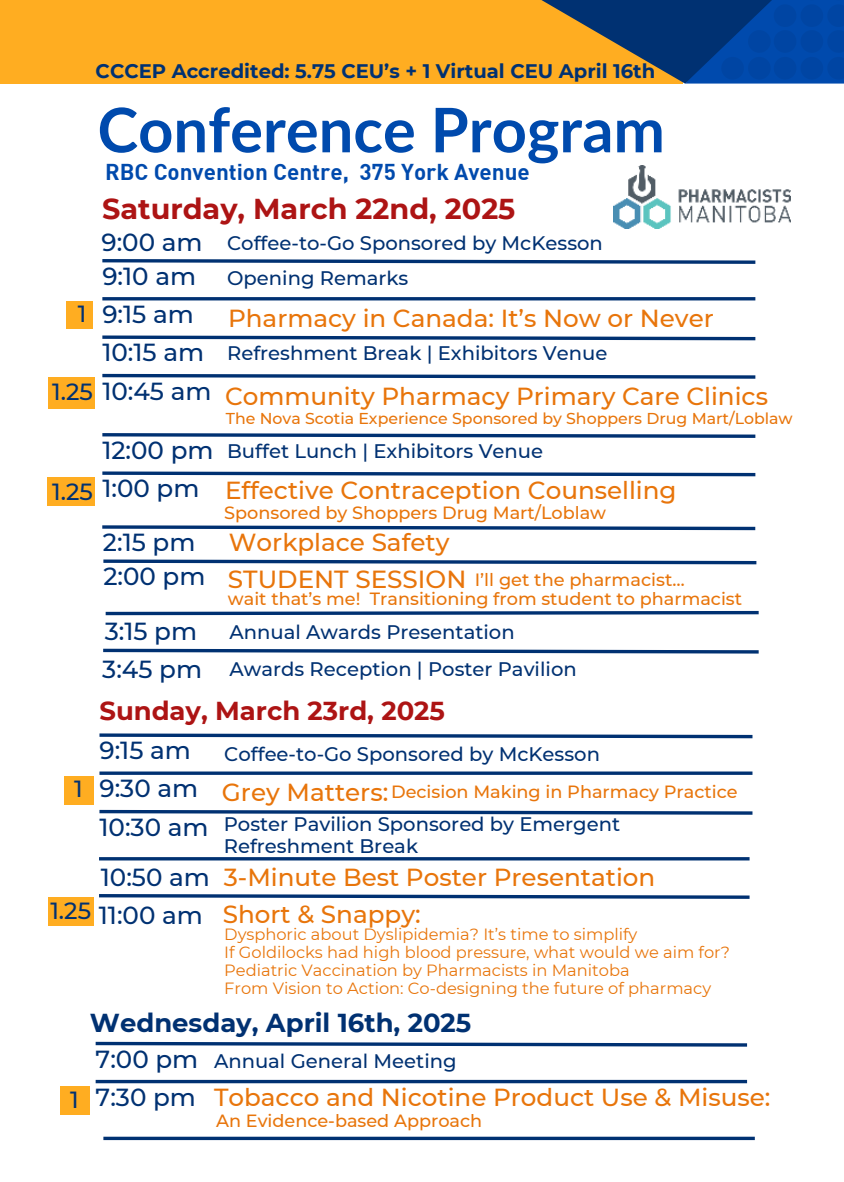
<style>
.page{position:relative;width:844px;height:1182px;background:#fff}
.page>*{position:absolute;margin:0;border:0;box-sizing:border-box;transform-origin:0 0}
.t1{font:700 61.43px "Lato";color:#004aad}
.t2{font:700 28.8px "Montserrat";color:#ad1414}
.t3{font:700 25.88px "Montserrat";color:#003172}
.t4{font:700 25.88px "Montserrat";color:#ad1414}
.t5{font:500 24.75px "Montserrat";color:#e8750b}
.t6{font:500 24.53px "Montserrat";color:#e8750b}
.t7{font:500 24.53px/49.7px "Montserrat";color:#003172}
.t8{font:500 23.4px "Montserrat";color:#003172}
.t9{font:22.5px "DIN Bold";color:#004aad}
.t10{font:500 19.57px/21.8px "Montserrat";color:#003172}
.t11{font:700 19.57px "Montserrat";color:#003172}
.t12{font:500 17.78px "Montserrat";color:#e8750b}
.t13{font:16.2px/18px "Montserrat";color:#e8750b}
.t14{font:500 15.75px "Montserrat";color:#e8750b}
.s1{font-size:24.53px}
.s2{font-size:23.4px}
.s3{color:#003172}
</style>
<div class="page">
<svg style="left:102px;top:259px;width:654px;height:5px"></svg>
<div style="left:67px;top:301px;width:26px;height:27px;background:#ffad21"></div>
<div style="left:49px;top:377px;width:46px;height:31px;background:#ffad21"></div>
<div style="left:47px;top:477px;width:48px;height:29px;background:#ffad21"></div>
<hr style="left:102px;top:297px;width:653px;height:3px;background:#003172">
<svg style="left:102px;top:335px;width:654px;height:6px"></svg>
<svg style="left:102px;top:373px;width:654px;height:6px"></svg>
<svg style="left:102px;top:433px;width:654px;height:5px"></svg>
<svg style="left:102px;top:471px;width:654px;height:6px"></svg>
<svg style="left:103px;top:559px;width:654px;height:6px"></svg>
<svg style="left:105px;top:610px;width:654px;height:6px"></svg>
<svg style="left:99px;top:733px;width:654px;height:6px"></svg>
<div style="left:48px;top:897px;width:45px;height:28px;background:#ffad21"></div>
<hr style="left:99px;top:771px;width:653px;height:3px;background:#003172">
<svg style="left:99px;top:809px;width:654px;height:6px"></svg>
<hr style="left:99px;top:857px;width:650px;height:3px;background:#003172">
<svg style="left:99px;top:894px;width:651px;height:5px"></svg>
<img style="left:613px;top:166px;width:177px;height:62px">
<svg style="left:95px;top:1041px;width:653px;height:6px"></svg>
<div style="left:61px;top:1085px;width:29px;height:29px;background:#ffad21"></div>
<svg style="left:96px;top:1079px;width:651px;height:4px;background:#385e91"></svg>
<svg style="left:103px;top:648px;width:656px;height:6px"></svg>
<hr style="left:103px;top:1136px;width:652px;height:3px;background:#003172">
<svg style="left:102px;top:525px;width:654px;height:6px"></svg>
<div style="left:65px;top:776px;width:29px;height:29px;background:#ffad21"></div>
<div style="left:0;top:0;width:683px;height:84px;background:#ffad21"></div>
<svg style="left:541px;top:0;width:144px;height:84px"></svg>
<svg style="left:685px;top:0;width:159px;height:84px;background:#043c87"></svg>
<svg style="left:722px;top:0;width:122px;height:79px;background:#0044a0"></svg>
<p class="t11" style="left:96px;top:57px;width:561px">CCCEP Accredited: 5.75 CEU’s + 1 Virtual CEU April 16th</p>
<h1 class="t1" style="left:97px;top:85px;width:569px">Conference Program</h1>
<h2 class="t2" style="left:102px;top:188px;width:415px">Saturday, March 22nd, 2025</h2>
<p class="t9" style="left:105px;top:157px;width:426px">RBC Convention Centre, 375 York Avenue</p>
<p class="t10" style="left:101px;top:231px;width:503px"><span class="s1">9:00 am</span> Coffee-to-Go Sponsored by McKesson</p>
<p class="t8" style="left:78px;top:297px;width:10px">1</p>
<p class="t7" style="left:102px;top:250px;width:95px">9:10 am</p>
<p class="t10" style="left:227px;top:267px;width:183px">Opening Remarks</p>
<p class="t7" style="left:102px;top:288px;width:93px">9:15 am</p>
<p class="t10" style="left:102px;top:342px;width:506px"><span class="s1">10:15 am</span> Refreshment Break | Exhibitors Venue</p>
<p class="t6" style="left:228px;top:301px;width:487px">Pharmacy in Canada: It’s Now or Never</p>
<p class="t7" style="left:52px;top:365px;width:161px"><span class="s2">1.25</span> 10:45 am</p>
<p class="t6" style="left:225px;top:379px;width:544px">Community Pharmacy Primary Care Clinics</p>
<p class="t14" style="left:226px;top:407px;width:568px">The Nova Scotia Experience Sponsored by Shoppers Drug Mart/Loblaw</p>
<p class="t10" style="left:102px;top:440px;width:442px"><span class="s1">12:00 pm</span> Buffet Lunch | Exhibitors Venue</p>
<p class="t7" style="left:52px;top:463px;width:149px"><sub>1.25</sub> 1:00 pm</p>
<p class="t7" style="left:103px;top:517px;width:94px">2:15 pm</p>
<p class="t6" style="left:225px;top:473px;width:453px">Effective Contraception Counselling</p>
<p class="t12" style="left:224px;top:500px;width:383px">Sponsored by Shoppers Drug Mart/Loblaw</p>
<p class="t6" style="left:229px;top:525px;width:222px">Workplace Safety</p>
<p class="t7" style="left:103px;top:551px;width:104px">2:00 pm</p>
<p class="t12" style="left:475px;top:567px;width:211px">I’ll get the pharmacist…</p>
<p class="t7" style="left:105px;top:605px;width:94px">3:15 pm</p>
<p class="t10" style="left:229px;top:620px;width:287px">Annual Awards Presentation</p>
<p class="t5" style="left:228px;top:562px;width:240px">STUDENT SESSION</p>
<p class="t12" style="left:228px;top:586px;width:515px">wait that’s me! Transitioning from student to pharmacist</p>
<p class="t10" style="left:102px;top:657px;width:476px"><span class="s1">3:45 pm</span> Awards Reception | Poster Pavilion</p>
<h3 class="t4" style="left:99px;top:692px;width:347px">Sunday, March 23rd, 2025</h3>
<p class="t7" style="left:99px;top:724px;width:93px">9:15 am</p>
<p class="t10" style="left:224px;top:742px;width:377px">Coffee-to-Go Sponsored by McKesson</p>
<p class="t7" style="left:99px;top:762px;width:100px">9:30 am</p>
<p class="t8" style="left:74px;top:772px;width:10px">1</p>
<p class="t6" style="left:222px;top:774px;width:168px">Grey Matters:</p>
<p class="t12" style="left:391px;top:779px;width:348px">Decision Making in Pharmacy Practice</p>
<p class="t8" style="left:50px;top:894px;width:42px">1.25</p>
<p class="t7" style="left:99px;top:801px;width:112px">10:30 am<br>10:50 am</p>
<p class="t7" style="left:99px;top:889px;width:106px">11:00 am</p>
<p class="t10" style="left:224px;top:812px;width:398px">Poster Pavilion Sponsored by Emergent<br>Refreshment Break</p>
<p class="t6" style="left:224px;top:859px;width:433px">3-Minute Best Poster Presentation</p>
<p class="t6" style="left:223px;top:896px;width:199px">Short &amp; Snappy:</p>
<p class="t13" style="left:224px;top:924px;width:507px">Dysphoric about Dyslipidemia? It’s time to simplify<br>If Goldilocks had high blood pressure, what would we aim for?<br>Pediatric Vaccination by Pharmacists in Manitoba<br>From Vision to Action: Co-designing the future of pharmacy</p>
<h3 class="t3" style="left:90px;top:1003px;width:383px">Wednesday, April 16th, 2025</h3>
<p class="t10" style="left:96px;top:1049px;width:362px"><span class="s1">7:00 pm</span> Annual General Meeting</p>
<p class="t6" style="left:70px;top:1079px;width:702px"><sub>1</sub> <span class="s3">7:30 pm</span> Tobacco and Nicotine Product Use &amp; Misuse:</p>
<p class="t12" style="left:216px;top:1108px;width:268px">An Evidence-based Approach</p>
</div>
